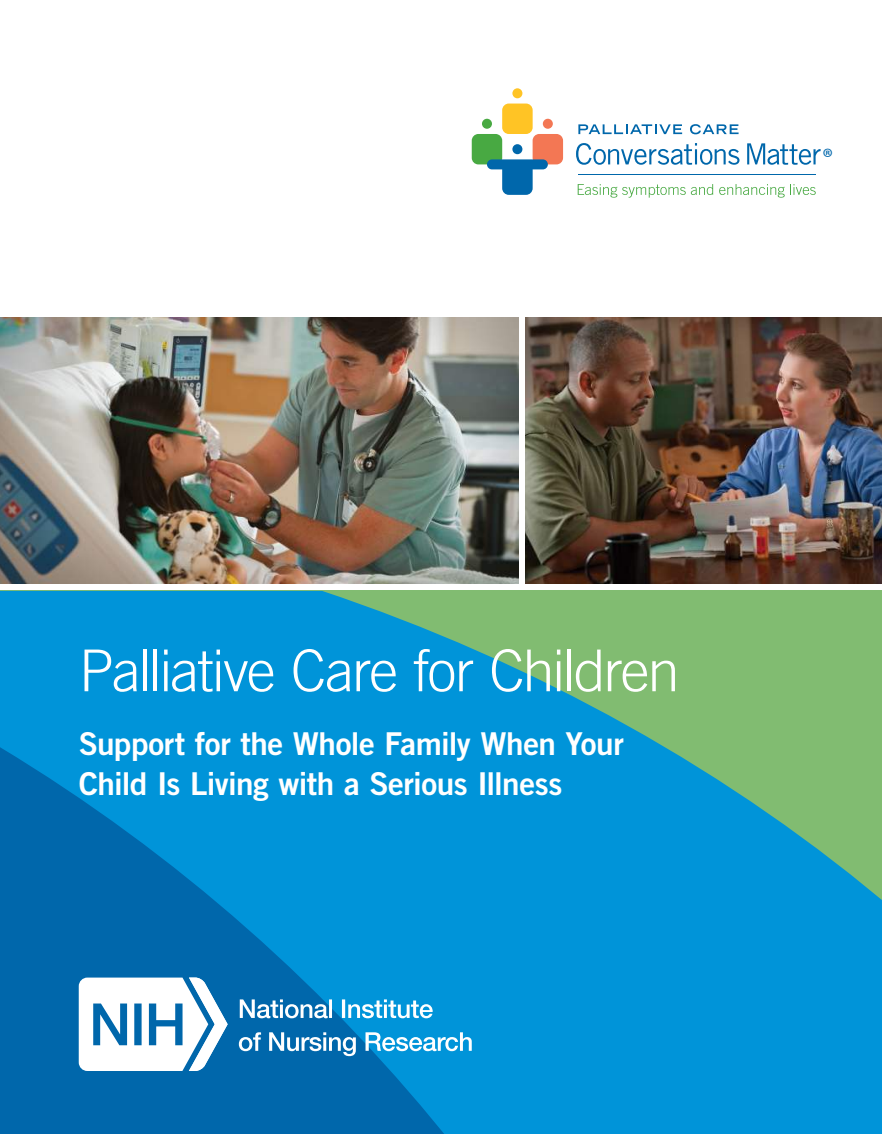
<style>
.page{position:relative;width:882px;height:1134px;background:#fff}
.page>*{position:absolute;margin:0;border:0;box-sizing:border-box;transform-origin:0 0}
.t1{font:300 57.75px "Trade Gothic";letter-spacing:-.035em;color:#fff}
.t2{font:31.5px/40.2px "Trade Gothic Bold Two";letter-spacing:-.015em;color:#fff}
.t3{font:25.38px "Myriad Pro";color:#0067ac}
</style>
<div class="page">
<svg style="left:0;top:591px;width:882px;height:543px;background:#1f9dbf"></svg>
<svg style="left:0;top:747px;width:457px;height:387px;background:#007dc1"></svg>
<div style="left:502px;top:104px;width:31px;height:30px;background:#ffc425;border-radius:7px"></div>
<div style="left:512px;top:88px;width:10px;height:10px;background:#ffc425;border-radius:50%"></div>
<div style="left:533px;top:134px;width:30px;height:30px;background:#f37754;border-radius:7px"></div>
<div style="left:543px;top:119px;width:10px;height:10px;background:#f37754;border-radius:50%"></div>
<div style="left:472px;top:134px;width:30px;height:30px;background:#48a942;border-radius:7px"></div>
<div style="left:482px;top:119px;width:10px;height:10px;background:#48a942;border-radius:50%"></div>
<div style="left:512px;top:144px;width:10px;height:10px;background:#0067ab;border-radius:50%"></div>
<svg style="left:487px;top:159px;width:61px;height:36px"></svg>
<svg style="left:576px;top:143px;width:163px;height:22px"></svg>
<svg style="left:747px;top:143px;width:74px;height:22px"></svg>
<svg style="left:578px;top:184px;width:135px;height:14px"></svg>
<svg style="left:719px;top:184px;width:97px;height:14px"></svg>
<hr style="left:578px;top:174px;width:238px;height:1px;background:#0067ab">
<svg style="left:578px;top:124px;width:104px;height:10px"></svg>
<svg style="left:690px;top:124px;width:49px;height:10px"></svg>
<svg style="left:79px;top:978px;width:149px;height:93px"></svg>
<svg style="left:239px;top:1032px;width:233px;height:24px"></svg>
<svg style="left:240px;top:999px;width:193px;height:19px"></svg>
<img style="left:0;top:317px;width:518px;height:267px">
<img style="left:525px;top:317px;width:357px;height:267px">
<p class="t3" style="left:822px;top:143px;width:12px">®</p>
<h1 class="t1" style="left:79px;top:649px;width:602px">Palliative Care for Children</h1>
<p class="t2" style="left:79px;top:726px;width:547px">Support for the Whole Family When Your<br>Child Is Living with a Serious Illness</p>
</div>
